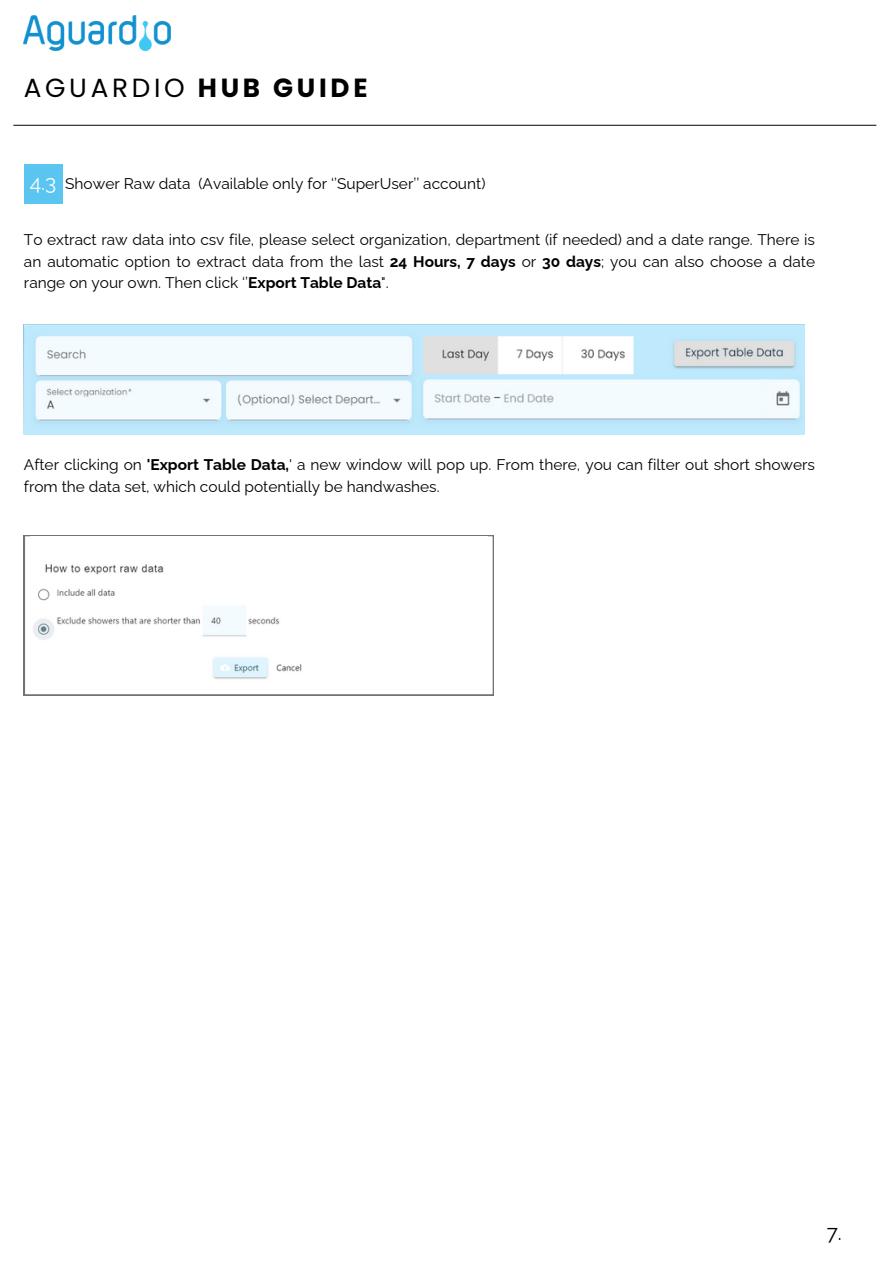
<style>
.page{position:relative;width:894px;height:1264px;background:#fff}
.page>*{position:absolute;margin:0;border:0;box-sizing:border-box;transform-origin:0 0}
.t1{font:26.25px "Poppins";letter-spacing:.14em;color:#000}
.t2{font:20.85px "Raleway";color:#fff}
.t3{font:20.85px "Raleway";color:#000}
.t4{font:15.45px/21.3px "Raleway";color:#000;text-align:justify}
.s1{font-weight:700}
</style>
<div class="page">
<img style="left:24px;top:15px;width:146px;height:35px">
<hr style="left:13px;top:125px;width:863px;height:1px;background:#231f20">
<div style="left:24px;top:164px;width:38px;height:39px;background:#5bc5f2"></div>
<svg style="left:24px;top:535px;width:469px;height:160px"></svg>
<img style="left:30px;top:536px;width:457px;height:148px">
<img style="left:24px;top:324px;width:779px;height:111px">
<p class="t1" style="left:24px;top:70px;width:345px">AGUARDIO <span class="s1">HUB GUIDE</span></p>
<h1 class="t2" style="left:30px;top:170px;width:28px">4.3</h1>
<h2 class="t4" style="left:65px;top:173px;width:422px">Shower Raw data (Available only for ‘’SuperUser’’ account)</h2>
<p class="t4" style="left:24px;top:229px;width:792px">To extract raw data into csv file, please select organization, department (if needed) and a date range. There is an automatic option to extract data from the last <span class="s1">24 Hours, 7 days</span> or <span class="s1">30 days</span>; you can also choose a date range on your own. Then click ‘’<span class="s1">Export Table Data</span>".</p>
<p class="t4" style="left:24px;top:454px;width:792px">After clicking on <span class="s1">'Export Table Data,</span>' a new window will pop up. From there, you can filter out short showers from the data set, which could potentially be handwashes.</p>
<p class="t3" style="left:826px;top:1220px;width:17px">7.</p>
</div>
